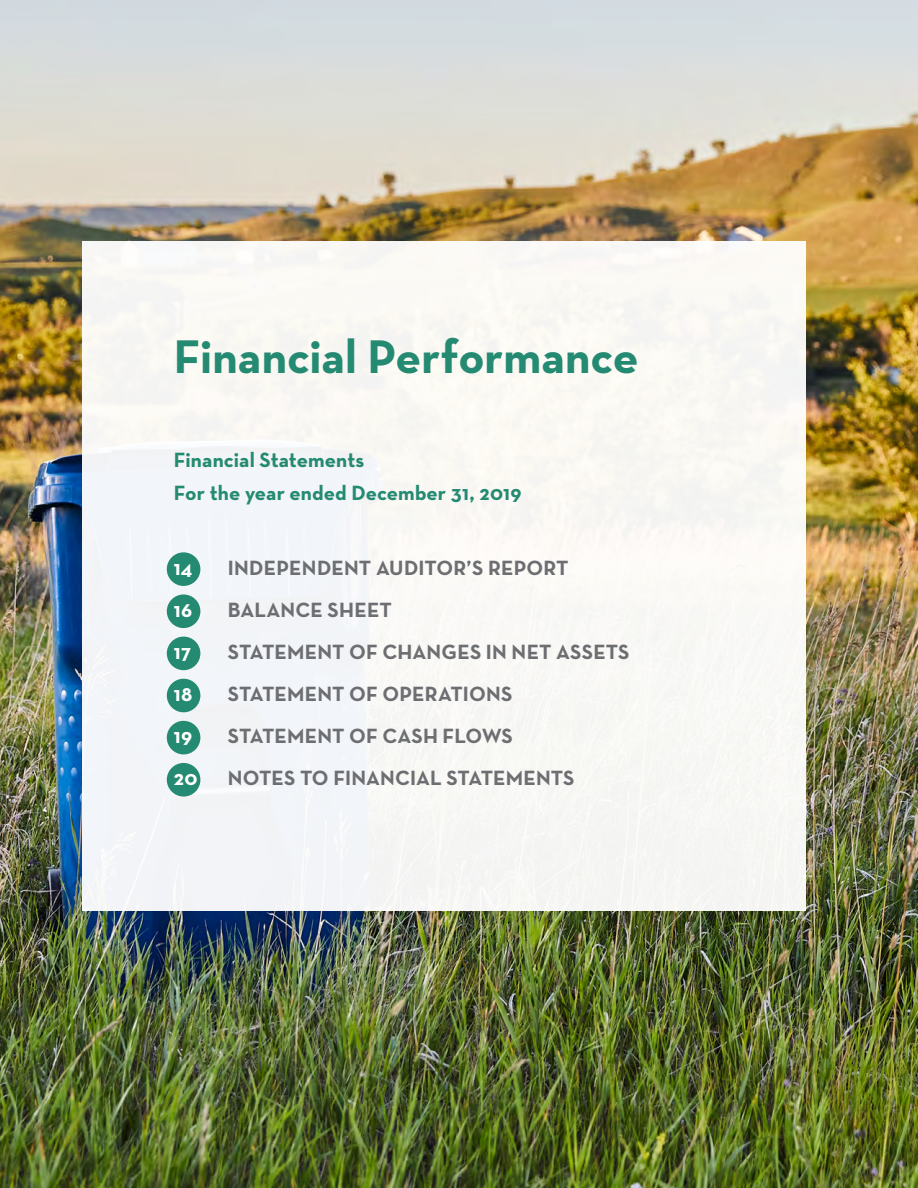
<style>
.page{position:relative;width:918px;height:1188px;background:#fff}
.page>*{position:absolute;margin:0;border:0;box-sizing:border-box;transform-origin:0 0}
.t1{font:700 48px "Neutra Text";color:#248a71}
.t2{font:700 21px "Neutra Text";letter-spacing:.005em;color:#6d6e71}
.t3{font:700 21px/33px "Neutra Text";letter-spacing:.005em;color:#248a71}
.t4{font:700 21px "Neutra Text";letter-spacing:.015em;color:#fff}
</style>
<div class="page">
<img style="left:0;top:0;width:918px;height:1188px">
<div style="left:82px;top:241px;width:724px;height:669px;background:#f7f7f5"></div>
<div style="left:167px;top:552px;width:33px;height:34px;background:#248a71;border-radius:50%"></div>
<div style="left:167px;top:763px;width:33px;height:34px;background:#248a71;border-radius:50%"></div>
<div style="left:167px;top:594px;width:33px;height:34px;background:#248a71;border-radius:50%"></div>
<div style="left:167px;top:637px;width:33px;height:33px;background:#248a71;border-radius:50%"></div>
<div style="left:167px;top:679px;width:33px;height:33px;background:#248a71;border-radius:50%"></div>
<div style="left:167px;top:721px;width:33px;height:33px;background:#248a71;border-radius:50%"></div>
<h1 class="t1" style="left:174px;top:326px;width:466px">Financial Performance</h1>
<p class="t3" style="left:174px;top:443px;width:349px">Financial Statements<br>For the year ended December 31, 2019</p>
<p class="t4" style="left:174px;top:555px;width:20px">14</p>
<p class="t2" style="left:228px;top:555px;width:342px">INDEPENDENT AUDITOR’S REPORT</p>
<p class="t4" style="left:174px;top:597px;width:20px">16</p>
<p class="t2" style="left:228px;top:597px;width:165px">BALANCE SHEET</p>
<p class="t4" style="left:174px;top:639px;width:19px">17</p>
<p class="t2" style="left:228px;top:639px;width:403px">STATEMENT OF CHANGES IN NET ASSETS</p>
<p class="t4" style="left:174px;top:681px;width:20px">18</p>
<p class="t2" style="left:228px;top:681px;width:286px">STATEMENT OF OPERATIONS</p>
<p class="t4" style="left:174px;top:723px;width:20px">19</p>
<p class="t2" style="left:228px;top:723px;width:287px">STATEMENT OF CASH FLOWS</p>
<p class="t4" style="left:174px;top:765px;width:25px">20</p>
<p class="t2" style="left:228px;top:765px;width:348px">NOTES TO FINANCIAL STATEMENTS</p>
</div>
